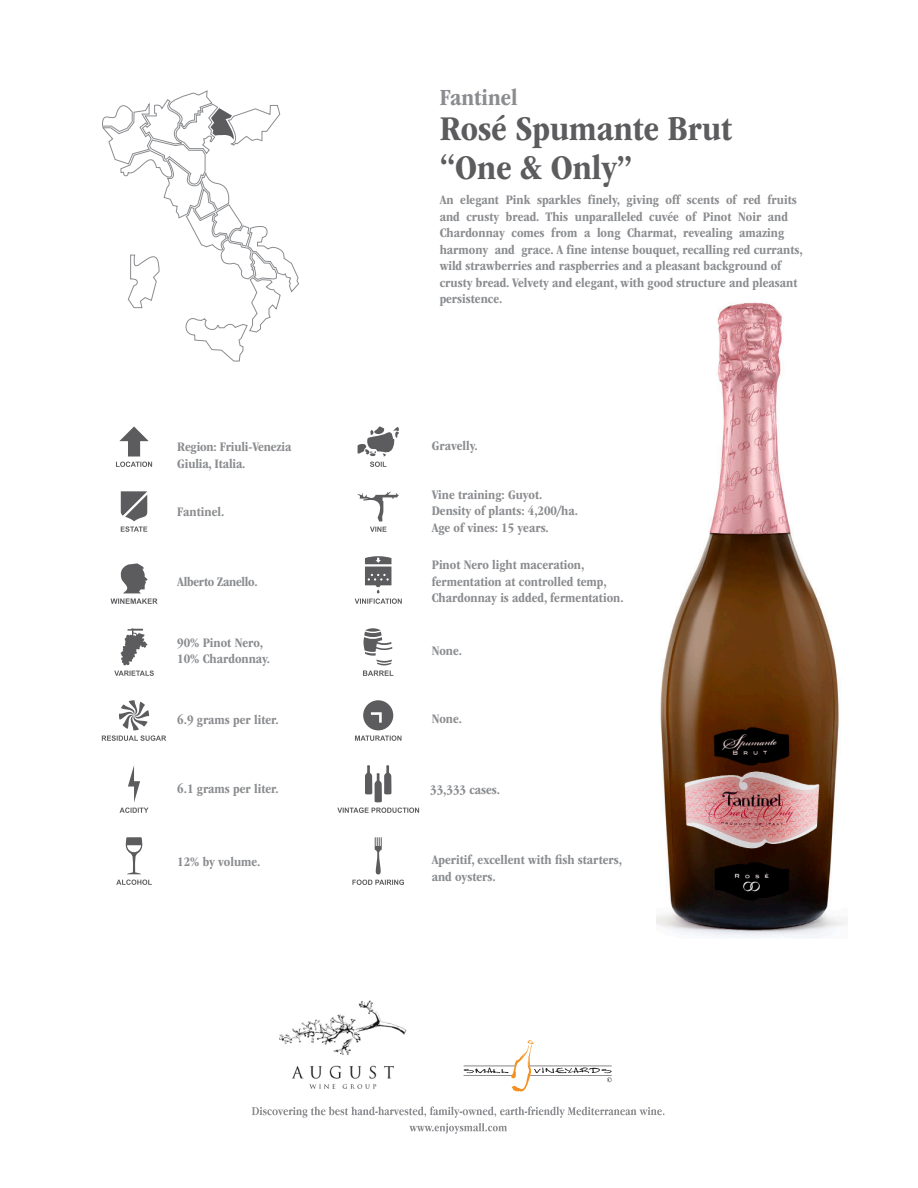
<style>
.page{position:relative;width:918px;height:1188px;background:#fff}
.page>*{position:absolute;margin:0;border:0;box-sizing:border-box;transform-origin:0 0}
.t1{font:700 condensed 36px "ITC Garamond Std";color:#5c5c5f}
.t2{font:700 condensed 24px "ITC Garamond Std";color:#8a8c8f}
.t3{font:700 condensed 13.5px/16.5px "ITC Garamond Std";color:#8a8c8f}
.t4{font:700 condensed 13.5px "ITC Garamond Std";letter-spacing:-.02em;color:#8a8c8f}
</style>
<div class="page">
<svg style="left:363px;top:628px;width:30px;height:48px"></svg>
<svg style="left:114px;top:628px;width:40px;height:48px"></svg>
<svg style="left:358px;top:426px;width:41px;height:41px"></svg>
<svg style="left:116px;top:426px;width:36px;height:41px"></svg>
<svg style="left:355px;top:556px;width:47px;height:48px"></svg>
<svg style="left:111px;top:563px;width:47px;height:41px"></svg>
<svg style="left:102px;top:700px;width:64px;height:41px"></svg>
<svg style="left:357px;top:491px;width:42px;height:41px"></svg>
<svg style="left:121px;top:491px;width:26px;height:41px"></svg>
<svg style="left:352px;top:837px;width:52px;height:48px"></svg>
<svg style="left:120px;top:766px;width:29px;height:47px"></svg>
<svg style="left:355px;top:700px;width:46px;height:41px"></svg>
<svg style="left:116px;top:880px;width:36px;height:5px"></svg>
<svg style="left:125px;top:837px;width:18px;height:37px"></svg>
<svg style="left:337px;top:765px;width:82px;height:48px"></svg>
<svg style="left:464px;top:1040px;width:148px;height:51px"></svg>
<svg style="left:252px;top:1106px;width:412px;height:28px"></svg>
<img style="left:279px;top:1000px;width:128px;height:89px">
<img style="left:656px;top:302px;width:190px;height:636px">
<svg style="left:102px;top:90px;width:197px;height:272px"></svg>
<p class="t3" style="left:177px;top:439px;width:116px">Region: Friuli-Venezia</p>
<p class="t3" style="left:177px;top:455px;width:70px">Giulia, Italia.</p>
<p class="t3" style="left:177px;top:504px;width:49px">Fantinel.</p>
<p class="t4" style="left:177px;top:575px;width:82px">Alberto Zanello.</p>
<p class="t3" style="left:177px;top:634px;width:87px">90% Pinot Nero,</p>
<p class="t3" style="left:177px;top:651px;width:94px">10% Chardonnay.</p>
<p class="t3" style="left:177px;top:711px;width:103px">6.9 grams per liter.</p>
<p class="t3" style="left:177px;top:780px;width:103px">6.1 grams per liter.</p>
<p class="t3" style="left:177px;top:853px;width:85px">12% by volume.</p>
<p class="t2" style="left:440px;top:84px;width:79px">Fantinel</p>
<p class="t1" style="left:440px;top:108px;width:294px">Rosé Spumante Brut</p>
<p class="t1" style="left:440px;top:147px;width:194px">“One &amp; Only”</p>
<p class="t3" style="left:440px;top:192px;width:365px">An elegant Pink sparkles finely, giving off scents of red fruits and crusty bread. This unparalleled cuvée of Pinot Noir and Chardonnay comes from a long Charmat, revealing amazing harmony and grace. A fine intense bouquet, recalling red currants, wild strawberries and raspberries and a pleasant background of crusty bread. Velvety and elegant, with good structure and pleasant persistence.</p>
<p class="t3" style="left:432px;top:438px;width:48px">Gravelly.</p>
<p class="t3" style="left:432px;top:486px;width:112px">Vine training: Guyot.</p>
<p class="t3" style="left:432px;top:503px;width:148px">Density of plants: 4,200/ha.</p>
<p class="t3" style="left:432px;top:519px;width:119px">Age of vines: 15 years.</p>
<p class="t3" style="left:432px;top:557px;width:154px">Pinot Nero light maceration,</p>
<p class="t3" style="left:432px;top:573px;width:193px">fermentation at controlled temp,<br>Chardonnay is added, fermentation.</p>
<p class="t3" style="left:432px;top:643px;width:32px">None.</p>
<p class="t3" style="left:432px;top:711px;width:32px">None.</p>
<p class="t3" style="left:430px;top:782px;width:71px">33,333 cases.</p>
<p class="t3" style="left:432px;top:852px;width:192px">Aperitif, excellent with fish starters,</p>
<p class="t3" style="left:432px;top:868px;width:66px">and oysters.</p>
</div>
